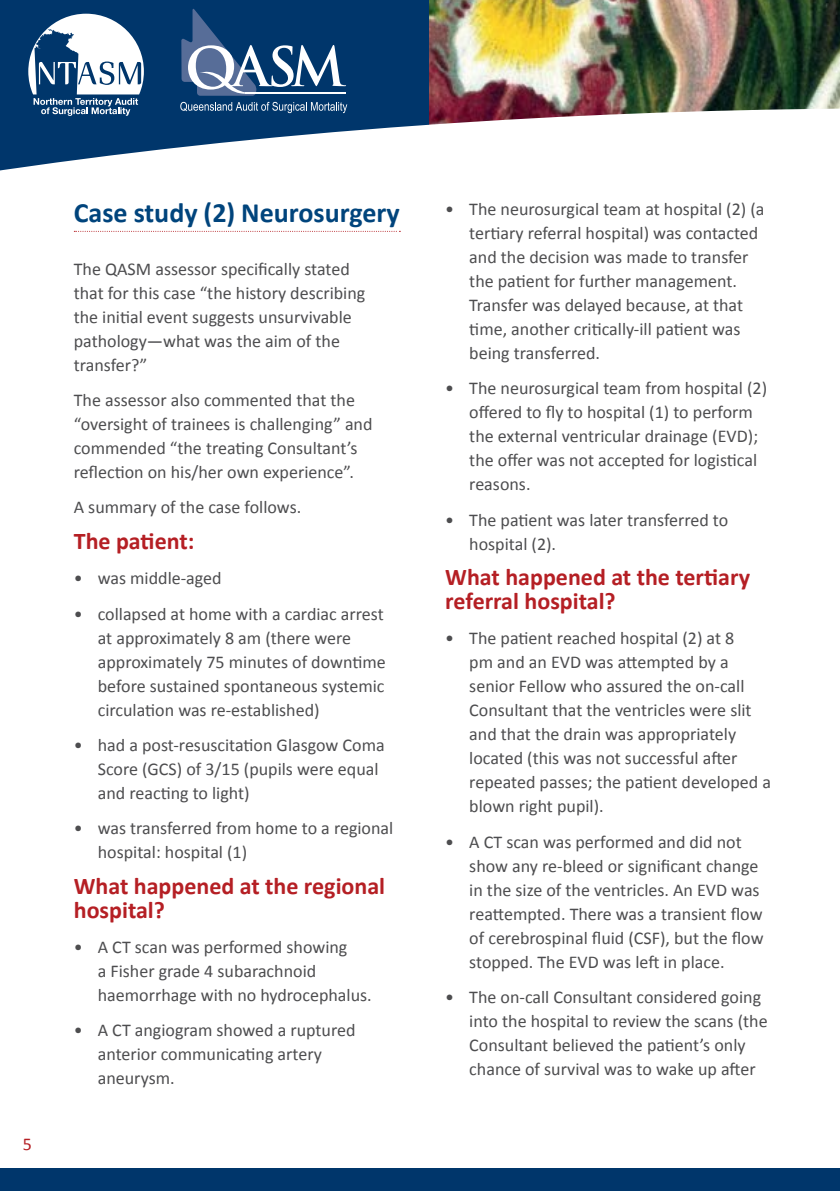
<style>
.page{position:relative;width:840px;height:1191px;background:#fff}
.page>*{position:absolute;margin:0;border:0;box-sizing:border-box;transform-origin:0 0}
.t1{font:700 28px "Calibri";color:#00447c}
.t2{font:700 24px/24px "Calibri";color:#b51f24}
.t3{font:18px/24px "Calibri";color:#4d4d4f}
.t4{font:18px "Calibri";color:#b51f24}
</style>
<div class="page">
<div style="left:0;top:1168px;width:839px;height:23px;background:#00366b"></div>
<img style="left:428px;top:0;width:411px;height:125px">
<svg style="left:0;top:0;width:428px;height:171px;fill:#00366b"></svg>
<svg style="left:28px;top:14px;width:116px;height:102px"></svg>
<svg style="left:180px;top:102px;width:167px;height:11px"></svg>
<svg style="left:181px;top:9px;width:165px;height:87px"></svg>
<hr style="left:245px;top:92px;width:101px;height:2px;background:#fff">
<svg style="left:74px;top:231px;width:326px;height:1px"></svg>
<p class="t4" style="left:23px;top:1133px;width:11px">5</p>
<h1 class="t1" style="left:74px;top:196px;width:327px">Case study (2) Neurosurgery</h1>
<p class="t3" style="left:74px;top:256px;width:293px">The QASM assessor specifically stated that for this case “the history describing the initial event suggests unsurvivable pathology—what was the aim of the transfer?”</p>
<p class="t3" style="left:74px;top:387px;width:300px">The assessor also commented that the “oversight of trainees is challenging” and commended “the treating Consultant’s reflection on his/her own experience”.</p>
<p class="t3" style="left:74px;top:494px;width:229px">A summary of the case follows.</p>
<h2 class="t2" style="left:74px;top:528px;width:122px">The patient:</h2>
<p class="t3" style="left:74px;top:565px;width:149px">• was middle-aged</p>
<p class="t3" style="left:98px;top:600px;width:289px;text-indent:-24px">• collapsed at home with a cardiac arrest at approximately 8 am (there were approximately 75 minutes of downtime before sustained spontaneous systemic circulation was re-established)</p>
<p class="t3" style="left:98px;top:732px;width:288px;text-indent:-24px">• had a post-resuscitation Glasgow Coma<br>Score (GCS) of 3/15 (pupils were equal and reacting to light)</p>
<p class="t3" style="left:98px;top:815px;width:297px;text-indent:-24px">• was transferred from home to a regional hospital: hospital (1)</p>
<h2 class="t2" style="left:74px;top:872px;width:313px">What happened at the regional hospital?</h2>
<p class="t3" style="left:98px;top:934px;width:275px;text-indent:-24px">• A CT scan was performed showing<br>a Fisher grade 4 subarachnoid haemorrhage with no hydrocephalus.</p>
<p class="t3" style="left:98px;top:1017px;width:259px;text-indent:-24px">• A CT angiogram showed a ruptured anterior communicating artery aneurysm.</p>
<p class="t3" style="left:469px;top:196px;width:296px;text-indent:-24px">• The neurosurgical team at hospital (2) (a tertiary referral hospital) was contacted and the decision was made to transfer the patient for further management.<br>Transfer was delayed because, at that time, another critically-ill patient was being transferred.</p>
<p class="t3" style="left:469px;top:375px;width:299px;text-indent:-24px">• The neurosurgical team from hospital (2) offered to fly to hospital (1) to perform the external ventricular drainage (EVD); the offer was not accepted for logistical reasons.</p>
<p class="t3" style="left:469px;top:507px;width:260px;text-indent:-24px">• The patient was later transferred to hospital (2).</p>
<h2 class="t2" style="left:445px;top:564px;width:306px">What happened at the tertiary referral hospital?</h2>
<p class="t3" style="left:469px;top:625px;width:303px;text-indent:-24px">• The patient reached hospital (2) at 8<br>pm and an EVD was attempted by a senior Fellow who assured the on-call Consultant that the ventricles were slit and that the drain was appropriately located (this was not successful after repeated passes; the patient developed a blown right pupil).</p>
<p class="t3" style="left:469px;top:829px;width:296px;text-indent:-24px">• A CT scan was performed and did not show any re-bleed or significant change in the size of the ventricles. An EVD was reattempted. There was a transient flow of cerebrospinal fluid (CSF), but the flow stopped. The EVD was left in place.</p>
<p class="t3" style="left:469px;top:984px;width:300px;text-indent:-24px">• The on-call Consultant considered going into the hospital to review the scans (the Consultant believed the patient’s only chance of survival was to wake up after</p>
</div>
